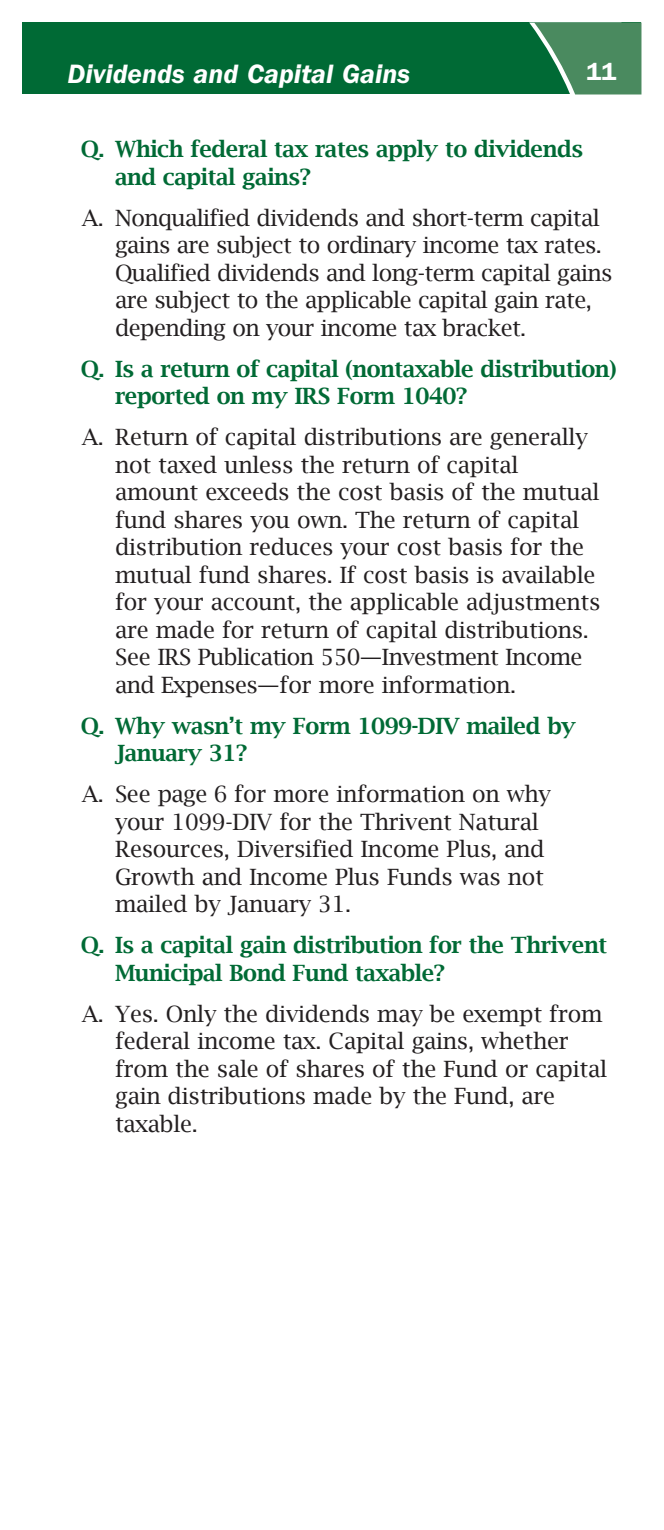
<style>
.page{position:relative;width:664px;height:1530px;background:#fff}
.page>*{position:absolute;margin:0;border:0;box-sizing:border-box;transform-origin:0 0}
.Page_Heading-Right{font:italic 600 27.5px "ITC Franklin Gothic Std";color:#fff}
.t1{font:600 25px "ITC Franklin Gothic Std";color:#fff}
.Body_Copy{font:22.5px/27.5px "Lucida Bright";letter-spacing:-.01em;color:#231f20}
.Q_in_red_w_space{font:600 22.5px/27.5px "Lucida Bright";letter-spacing:-.02em;color:#006a35}
</style>
<div class="page">
<div style="left:22px;top:22px;width:619px;height:72px;background:#006a35"></div>
<svg style="left:529px;top:22px;width:112px;height:72px"></svg>
<p class="Page_Heading-Right" style="left:68px;top:59px;width:344px">Dividends and Capital Gains</p>
<p class="t1" style="left:586px;top:57px;width:31px">11</p>
<p class="Q_in_red_w_space" style="left:115px;top:135px;width:469px;text-indent:-34px">Q. Which federal tax rates apply to dividends and capital gains?</p>
<p class="Body_Copy" style="left:115px;top:204px;width:499px;text-indent:-33px">A. Nonqualified dividends and short-term capital gains are subject to ordinary income tax rates.<br>Qualified dividends and long-term capital gains are subject to the applicable capital gain rate, depending on your income tax bracket.</p>
<p class="Q_in_red_w_space" style="left:115px;top:355px;width:503px;text-indent:-34px">Q. Is a return of capital (nontaxable distribution) reported on my IRS Form 1040?</p>
<p class="Body_Copy" style="left:115px;top:424px;width:487px;text-indent:-33px">A. Return of capital distributions are generally not taxed unless the return of capital amount exceeds the cost basis of the mutual fund shares you own. The return of capital distribution reduces your cost basis for the mutual fund shares. If cost basis is available for your account, the applicable adjustments are made for return of capital distributions.<br>See IRS Publication 550—Investment Income and Expenses—for more information.</p>
<p class="Q_in_red_w_space" style="left:115px;top:712px;width:462px;text-indent:-34px">Q. Why wasn’t my Form 1099-DIV mailed by<br>January 31?</p>
<p class="Body_Copy" style="left:115px;top:781px;width:437px;text-indent:-33px">A. See page 6 for more information on why your 1099-DIV for the Thrivent Natural Resources, Diversified Income Plus, and Growth and Income Plus Funds was not mailed by January 31.</p>
<p class="Q_in_red_w_space" style="left:115px;top:931px;width:493px;text-indent:-34px">Q. Is a capital gain distribution for the Thrivent<br>Municipal Bond Fund taxable?</p>
<p class="Body_Copy" style="left:115px;top:1000px;width:493px;text-indent:-33px">A. Yes. Only the dividends may be exempt from federal income tax. Capital gains, whether from the sale of shares of the Fund or capital gain distributions made by the Fund, are taxable.</p>
</div>
